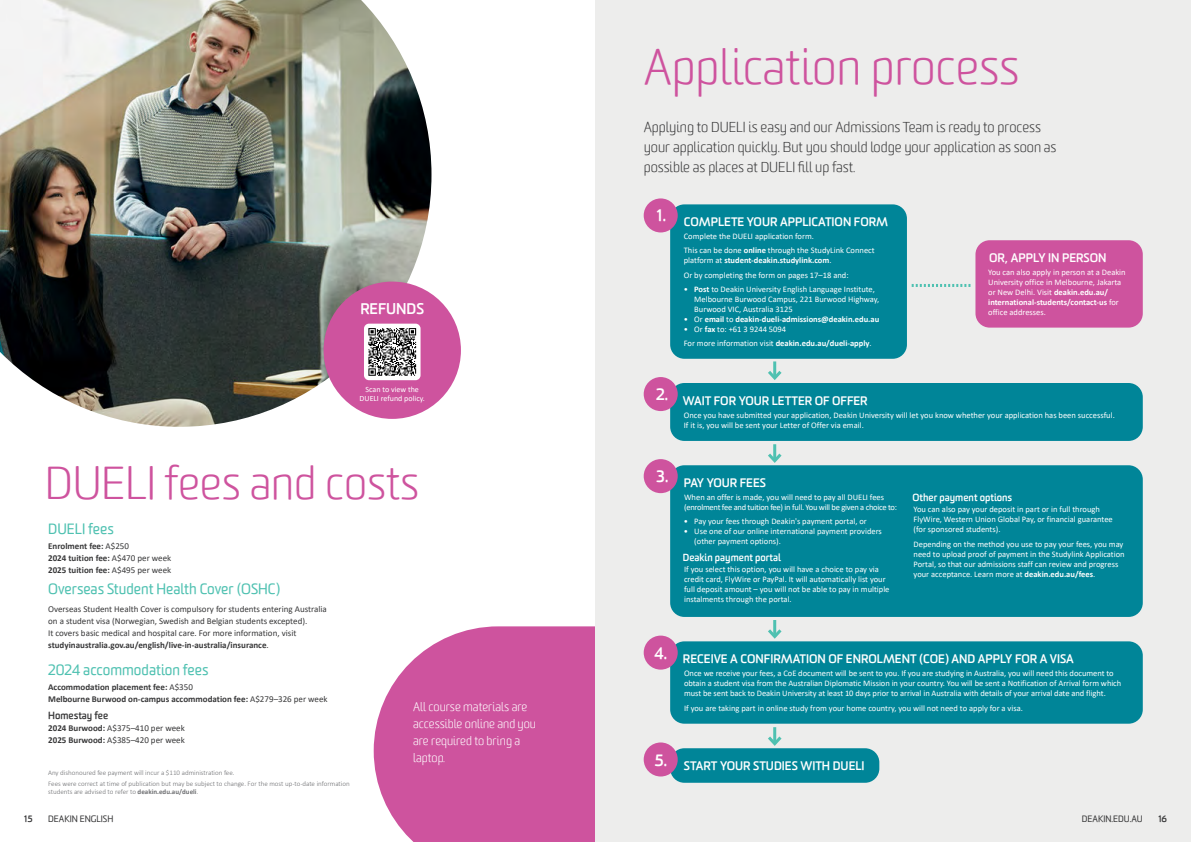
<style>
.page{position:relative;width:1191px;height:842px;background:#fff}
.page>*{position:absolute;margin:0;border:0;box-sizing:border-box;transform-origin:0 0}
.Page_heading_-_h2{font:300 48px "Worldly";color:#ce539e}
.Page_heading_-_h2-2{font:300 45px "Worldly";color:#ce539e}
.Flowchart_numbers{font:700 16px "Worldly";color:#fff}
.Breakout_heading{font:700 15px "Worldly";color:#fff}
.Body_copy{font:14.5px "Worldly";color:#4fc1b1}
.Subheading_1_-_h3{font:14.5px "Worldly";color:#4fc1b1}
.Intro_para{font:300 14px/20px "Worldly";color:#383839}
.Flowchart_headings{font:700 12px "Worldly";color:#fff}
.Body_copy_no_space{font:300 12px/17px "Worldly";color:#fff}
.Subheading_2_-_h4{font:700 10px "Worldly";color:#fff}
.Subheading_2_-_h4-2{font:700 10px "Worldly";color:#383839}
.Body_copy-2{font:9px/12px "Calibri";color:#383839}
.Body_copy-3{font:700 9px/12px "Calibri";color:#383839}
.t1{font:9px "Worldly";color:#383839}
.t2{font:700 9px "Worldly";color:#383839}
.Body_copy-4{font:8.5px/10px "Calibri";color:#fff}
.Body_copy-5{font:8.5px/10px "Calibri";letter-spacing:-.03em;color:#fff}
.Body_copy-6{font:700 8.5px "Calibri";color:#fff}
.Breakout_body_text_-_11pt{font:8px/9.6px "Calibri";color:#fff;text-align:center}
.footnote_-_not_numbered{font:300 7px/8px "Calibri";color:#6d6e71}
.s1{font-weight:400}
.s2{font-weight:700}
</style>
<div class="page">
<svg style="left:374px;top:626px;width:221px;height:216px;background:#d262a6"></svg>
<div style="left:595px;top:0;width:596px;height:842px;background:#ededec"></div>
<svg style="left:911px;top:284px;width:59px;height:3px"></svg>
<div style="left:975px;top:240px;width:167px;height:88px;background:#ce539e;border-radius:14px"></div>
<div style="left:670px;top:748px;width:209px;height:35px;background:#008598;border-radius:14px"></div>
<div style="left:670px;top:641px;width:472px;height:83px;background:#008598;border-radius:14px"></div>
<div style="left:670px;top:204px;width:237px;height:155px;background:#008598;border-radius:14px"></div>
<div style="left:670px;top:465px;width:472px;height:152px;background:#008598;border-radius:14px"></div>
<div style="left:670px;top:383px;width:472px;height:58px;background:#008598;border-radius:14px"></div>
<div style="left:643px;top:198px;width:34px;height:34px;background:#ce539e;border-radius:50%"></div>
<div style="left:643px;top:377px;width:34px;height:34px;background:#ce539e;border-radius:50%"></div>
<div style="left:643px;top:459px;width:34px;height:34px;background:#ce539e;border-radius:50%"></div>
<div style="left:643px;top:636px;width:34px;height:34px;background:#ce539e;border-radius:50%"></div>
<div style="left:643px;top:742px;width:34px;height:34px;background:#ce539e;border-radius:50%"></div>
<hr style="left:773px;top:727px;width:3px;height:17px;background:#4fc1b1">
<svg style="left:768px;top:733px;width:14px;height:13px"></svg>
<hr style="left:773px;top:620px;width:3px;height:16px;background:#4fc1b1">
<svg style="left:768px;top:626px;width:14px;height:13px"></svg>
<hr style="left:773px;top:444px;width:3px;height:17px;background:#4fc1b1">
<svg style="left:768px;top:450px;width:14px;height:13px"></svg>
<hr style="left:773px;top:361px;width:3px;height:17px;background:#4fc1b1">
<svg style="left:768px;top:368px;width:14px;height:12px"></svg>
<img style="left:0;top:0;width:431px;height:427px">
<div style="left:323px;top:282px;width:138px;height:137px;background:#ce539e;border-radius:50%"></div>
<svg style="left:364px;top:324px;width:56px;height:56px;background:#a7a7a7"></svg>
<svg style="left:368px;top:328px;width:48px;height:7px"></svg>
<p class="Breakout_heading" style="left:360px;top:299px;width:65px">REFUNDS</p>
<p class="Breakout_body_text_-_11pt" style="left:360px;top:384px;width:67px">Scan to view the<br>DUELI refund policy.</p>
<p class="Page_heading_-_h2-2" style="left:45px;top:456px;width:375px">DUELI fees and costs</p>
<p class="Subheading_1_-_h3" style="left:48px;top:520px;width:67px">DUELI fees</p>
<p class="Body_copy-3" style="left:48px;top:540px;width:125px">Enrolment fee: <span class="s1">A$250<br></span>2024 tuition fee: <span class="s1">A$470 per week</span></p>
<p class="Body_copy-3" style="left:48px;top:564px;width:125px">2025 tuition fee: <span class="s1">A$495 per week</span></p>
<p class="Body_copy" style="left:48px;top:580px;width:233px">Overseas Student Health Cover (OSHC)</p>
<p class="Body_copy-2" style="left:48px;top:603px;width:280px">Overseas Student Health Cover is compulsory for students entering Australia on a student visa (Norwegian, Swedish and Belgian students excepted).<br>It covers basic medical and hospital care. For more information, visit <span class="s2">studyinaustralia.gov.au/english/live-in-australia/insurance</span>.</p>
<p class="Subheading_1_-_h3" style="left:48px;top:661px;width:162px">2024 accommodation fees</p>
<p class="Body_copy-3" style="left:48px;top:681px;width:146px">Accommodation placement fee: <span class="s1">A$350</span></p>
<p class="Body_copy-3" style="left:48px;top:693px;width:281px">Melbourne Burwood on-campus accommodation fee: <span class="s1">A$279–326 per week</span></p>
<p class="Subheading_2_-_h4-2" style="left:48px;top:709px;width:62px">Homestay fee</p>
<p class="Body_copy-2" style="left:48px;top:722px;width:138px"><span class="s2">2024 Burwood:</span> A$375–410 per week</p>
<p class="Body_copy-2" style="left:48px;top:734px;width:138px"><span class="s2">2025 Burwood:</span> A$385–420 per week</p>
<p class="footnote_-_not_numbered" style="left:48px;top:768px;width:188px">Any dishonoured fee payment will incur a $110 administration fee.</p>
<p class="footnote_-_not_numbered" style="left:48px;top:779px;width:303px">Fees were correct at time of publication but may be subject to change. For the most up-to-date information students are advised to refer to <span class="s2">deakin.edu.au/dueli</span>.</p>
<p class="Body_copy_no_space" style="left:413px;top:699px;width:124px">All course materials are accessible online and you are required to bring a laptop.</p>
<p class="Page_heading_-_h2" style="left:643px;top:39px;width:377px">Application process</p>
<p class="Intro_para" style="left:643px;top:118px;width:414px">Applying to DUELI is easy and our Admissions Team is ready to process your application quickly. But you should lodge your application as soon as possible as places at DUELI fill up fast.</p>
<p class="Flowchart_numbers" style="left:656px;top:206px;width:11px">1.</p>
<p class="Flowchart_headings" style="left:684px;top:214px;width:206px">COMPLETE YOUR APPLICATION FORM</p>
<p class="Body_copy-4" style="left:684px;top:231px;width:132px">Complete the DUELI application form.</p>
<p class="Body_copy-4" style="left:684px;top:245px;width:192px">This can be done <span class="s2">online</span> through the StudyLink Connect platform at <span class="s2">student-deakin.studylink.com</span>.</p>
<p class="Body_copy-4" style="left:684px;top:269px;width:166px">Or by completing the form on pages 17–18 and:</p>
<p class="Body_copy-4" style="left:694px;top:284px;width:186px;text-indent:-10px">• <span class="s2">Post</span> to Deakin University English Language Institute,<br>Melbourne Burwood Campus, 221 Burwood Highway,<br>Burwood VIC, Australia 3125</p>
<p class="Body_copy-6" style="left:684px;top:313px;width:197px"><span class="s1">• Or</span> email <span class="s1">to</span> deakin-dueli-admissions@deakin.edu.au</p>
<p class="Body_copy-4" style="left:684px;top:324px;width:104px">• Or <span class="s2">fax</span> to: +61 3 9244 5094</p>
<p class="Body_copy-6" style="left:684px;top:337px;width:189px"><span class="s1">For more information visit</span> deakin.edu.au/dueli-apply<span class="s1">.</span></p>
<p class="Flowchart_headings" style="left:989px;top:250px;width:119px">OR, APPLY IN PERSON</p>
<p class="Body_copy-4" style="left:988px;top:267px;width:139px">You can also apply in person at a Deakin University office in Melbourne, Jakarta or New Delhi. Visit <span class="s2">deakin.edu.au/ international-students/contact-us</span> for office addresses.</p>
<p class="Flowchart_numbers" style="left:656px;top:384px;width:13px">2.</p>
<p class="Flowchart_headings" style="left:683px;top:393px;width:186px">WAIT FOR YOUR LETTER OF OFFER</p>
<p class="Body_copy-4" style="left:684px;top:410px;width:432px">Once you have submitted your application, Deakin University will let you know whether your application has been successful.<br>If it is, you will be sent your Letter of Offer via email.</p>
<p class="Flowchart_numbers" style="left:656px;top:466px;width:13px">3.</p>
<p class="Flowchart_headings" style="left:684px;top:475px;width:84px">PAY YOUR FEES</p>
<p class="Body_copy-5" style="left:684px;top:492px;width:215px">When an offer is made, you will need to pay all DUELI fees (enrolment fee and tuition fee) in full. You will be given a choice to:</p>
<p class="Body_copy-4" style="left:684px;top:516px;width:185px">• Pay your fees through Deakin's payment portal, or</p>
<p class="Body_copy-4" style="left:694px;top:526px;width:189px;text-indent:-10px">• Use one of our online international payment providers (other payment options).</p>
<p class="Subheading_2_-_h4" style="left:683px;top:551px;width:100px">Deakin payment portal</p>
<p class="Body_copy-4" style="left:684px;top:564px;width:207px">If you select this option, you will have a choice to pay via credit card, FlyWire or PayPal. It will automatically list your full deposit amount – you will not be able to pay in multiple instalments through the portal.</p>
<p class="Subheading_2_-_h4" style="left:912px;top:491px;width:101px">Other payment options</p>
<p class="Body_copy-4" style="left:913px;top:504px;width:201px">You can also pay your deposit in part or in full through<br>FlyWire, Western Union Global Pay, or financial guarantee (for sponsored students).</p>
<p class="Body_copy-4" style="left:913px;top:538px;width:212px">Depending on the method you use to pay your fees, you may need to upload proof of payment in the Studylink Application Portal, so that our admissions staff can review and progress your acceptance. Learn more at <span class="s2">deakin.edu.au/fees</span>.</p>
<p class="Flowchart_numbers" style="left:654px;top:643px;width:14px">4.</p>
<p class="Flowchart_numbers" style="left:654px;top:750px;width:14px">5.</p>
<p class="Flowchart_headings" style="left:683px;top:652px;width:392px">RECEIVE A CONFIRMATION OF ENROLMENT (COE) AND APPLY FOR A VISA</p>
<p class="Body_copy-4" style="left:684px;top:668px;width:439px">Once we receive your fees, a CoE document will be sent to you. If you are studying in Australia, you will need this document to obtain a student visa from the Australian Diplomatic Mission in your country. You will be sent a Notification of Arrival form which must be sent back to Deakin University at least 10 days prior to arrival in Australia with details of your arrival date and flight.</p>
<p class="Body_copy-4" style="left:684px;top:702px;width:340px">If you are taking part in online study from your home country, you will not need to apply for a visa.</p>
<p class="Flowchart_headings" style="left:684px;top:758px;width:182px">START YOUR STUDIES WITH DUELI</p>
<p class="t2" style="left:24px;top:813px;width:10px">15</p>
<p class="t1" style="left:48px;top:813px;width:67px">DEAKIN ENGLISH</p>
<p class="t1" style="left:1082px;top:813px;width:62px">DEAKIN.EDU.AU</p>
<p class="t2" style="left:1158px;top:813px;width:11px">16</p>
</div>
